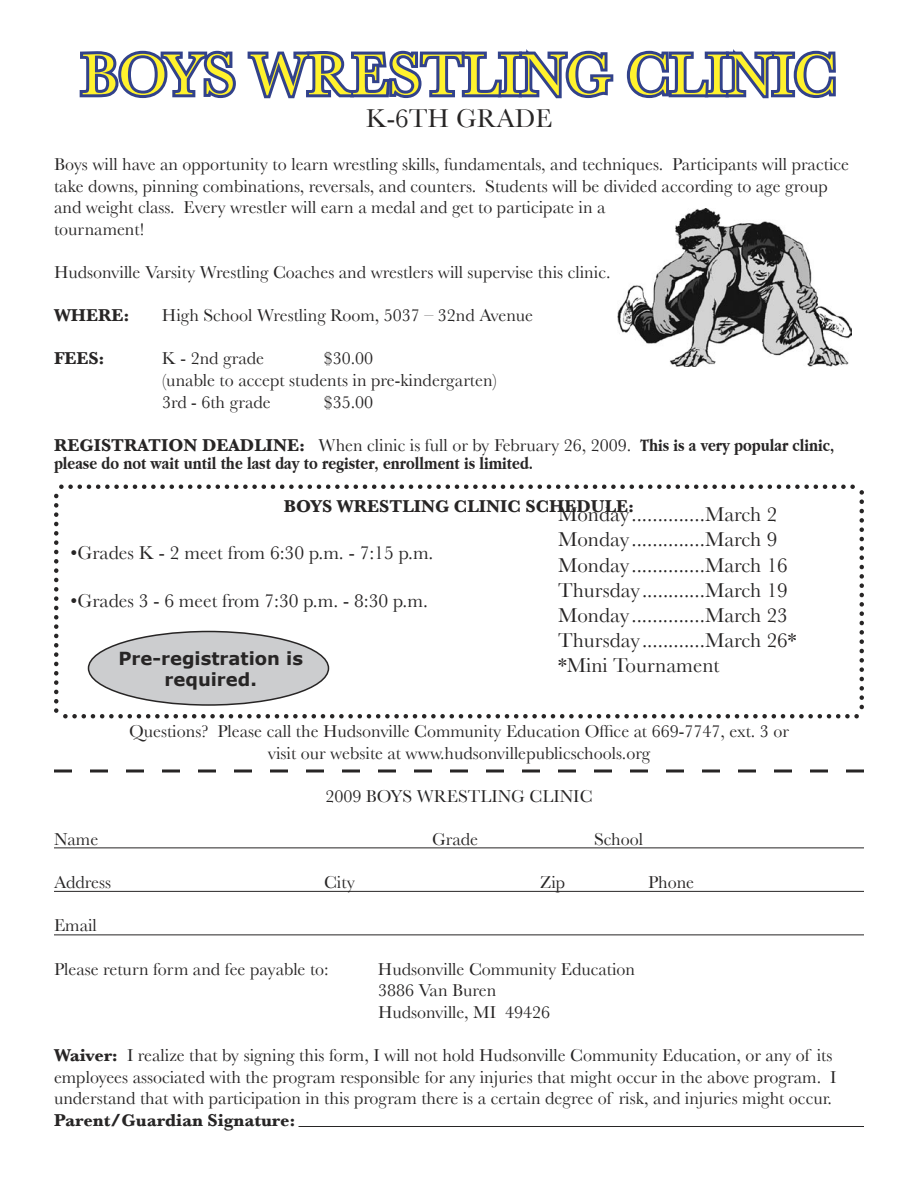
<style>
.page{position:relative;width:918px;height:1188px;background:#fff}
.page>*{position:absolute;margin:0;border:0;box-sizing:border-box;transform-origin:0 0}
.t1{font:60px "Baskerville";color:#fff22d}
.t2{font:27px "Baskerville";color:#272525}
.t3{font:21px/25.2px "Baskerville";color:#272525}
.t4{font:19.5px "Baskerville";color:#272525}
.t5{font:18px/21.6px "Baskerville";color:#272525}
.t6{font:700 condensed 18px/18px "Garamond";color:#272525}
.t7{font:700 18px "Baskerville";color:#272525}
.t8{font:700 18px/21.6px "Verdana";color:#272525;text-align:center}
.s1{font-family:"Baskerville";font-stretch:normal}
.s2{font-family:"Baskerville";font-weight:400;font-stretch:normal}
.s3{font-weight:700}
</style>
<div class="page">
<svg style="left:79px;top:49px;width:535px;height:50px"></svg>
<svg style="left:626px;top:49px;width:210px;height:50px"></svg>
<hr style="left:298px;top:1126px;width:566px;height:1px;background:#272525">
<hr style="left:54px;top:891px;width:810px;height:1px;background:#272525">
<hr style="left:54px;top:934px;width:810px;height:1px;background:#272525">
<svg style="left:54px;top:770px;width:810px;height:2px"></svg>
<img style="left:618px;top:208px;width:233px;height:159px">
<div style="left:88px;top:632px;width:240px;height:73px;background:#cccdcf;border-radius:50%"></div>
<div style="left:88px;top:631px;width:241px;height:75px;border:2px solid #272525;border-radius:50%"></div>
<svg style="left:54px;top:496px;width:4px;height:217px"></svg>
<svg style="left:65px;top:714px;width:794px;height:4px"></svg>
<svg style="left:860px;top:490px;width:4px;height:217px"></svg>
<svg style="left:59px;top:484px;width:794px;height:5px"></svg>
<hr style="left:54px;top:848px;width:810px;height:1px;background:#272525">
<p class="t1" style="left:81px;top:40px;width:757px">BOYS WRESTLING CLINIC</p>
<p class="t2" style="left:366px;top:102px;width:188px">K-6TH GRADE</p>
<p class="t5" style="left:54px;top:153px;width:797px">Boys will have an opportunity to learn wrestling skills, fundamentals, and techniques. Participants will practice take downs, pinning combinations, reversals, and counters. Students will be divided according to age group and weight class. Every wrestler will earn a medal and get to participate in a<br>tournament!</p>
<p class="t5" style="left:54px;top:261px;width:558px">Hudsonville Varsity Wrestling Coaches and wrestlers will supervise this clinic.</p>
<p class="t7" style="left:54px;top:305px;width:77px">WHERE:</p>
<p class="t5" style="left:162px;top:304px;width:373px">High School Wrestling Room, 5037 – 32nd Avenue</p>
<p class="t7" style="left:54px;top:348px;width:52px">FEES:</p>
<p class="t5" style="left:162px;top:348px;width:104px">K - 2nd grade</p>
<p class="t5" style="left:324px;top:348px;width:51px">$30.00</p>
<p class="t5" style="left:162px;top:369px;width:336px">(unable to accept students in pre-kindergarten)</p>
<p class="t5" style="left:162px;top:391px;width:110px">3rd - 6th grade</p>
<p class="t5" style="left:324px;top:391px;width:51px">$35.00</p>
<p class="t6" style="left:54px;top:436px;width:782px"><span class="s1">REGISTRATION DEADLINE:</span> <span class="s2">When clinic is full or by February 26, 2009.</span> This is a very popular clinic, please do not wait until the last day to register, enrollment is limited.</p>
<p class="t7" style="left:284px;top:495px;width:352px">BOYS WRESTLING CLINIC SCHEDULE:</p>
<p class="t4" style="left:70px;top:541px;width:365px">•Grades K - 2 meet from 6:30 p.m. - 7:15 p.m.</p>
<p class="t4" style="left:70px;top:590px;width:359px">•Grades 3 - 6 meet from 7:30 p.m. - 8:30 p.m.</p>
<p class="t3" style="left:558px;top:502px;width:231px">Monday ..............March 2<br>Monday ..............March 9<br>Monday ..............March 16</p>
<p class="t3" style="left:558px;top:577px;width:231px">Thursday ............March 19</p>
<p class="t3" style="left:558px;top:602px;width:231px">Monday ..............March 23</p>
<p class="t3" style="left:558px;top:628px;width:240px">Thursday ............March 26*</p>
<p class="t3" style="left:558px;top:653px;width:163px">*Mini Tournament</p>
<p class="t8" style="left:118px;top:648px;width:186px">Pre-registration is required.</p>
<p class="t5" style="left:129px;top:720px;width:662px">Questions? Please call the Hudsonville Community Education Office at 669-7747, ext. 3 or</p>
<p class="t5" style="left:268px;top:742px;width:384px">visit our website at www.hudsonvillepublicschools.org</p>
<p class="t5" style="left:325px;top:785px;width:269px">2009 BOYS WRESTLING CLINIC</p>
<p class="t5" style="left:54px;top:828px;width:46px">Name</p>
<p class="t5" style="left:432px;top:828px;width:48px">Grade</p>
<p class="t5" style="left:594px;top:828px;width:51px">School</p>
<p class="t5" style="left:54px;top:871px;width:59px">Address</p>
<p class="t5" style="left:324px;top:871px;width:32px">City</p>
<p class="t5" style="left:540px;top:871px;width:27px">Zip</p>
<p class="t5" style="left:648px;top:871px;width:48px">Phone</p>
<p class="t5" style="left:54px;top:915px;width:44px">Email</p>
<p class="t5" style="left:54px;top:958px;width:276px">Please return form and fee payable to:</p>
<p class="t5" style="left:378px;top:958px;width:259px">Hudsonville Community Education</p>
<p class="t5" style="left:378px;top:979px;width:120px">3886 Van Buren</p>
<p class="t5" style="left:378px;top:1001px;width:174px">Hudsonville, MI 49426</p>
<p class="t5" style="left:54px;top:1044px;width:784px"><span class="s3">Waiver:</span> I realize that by signing this form, I will not hold Hudsonville Community Education, or any of its employees associated with the program responsible for any injuries that might occur in the above program. I understand that with participation in this program there is a certain degree of risk, and injuries might occur.</p>
<p class="t7" style="left:54px;top:1109px;width:243px">Parent/Guardian Signature:</p>
</div>
